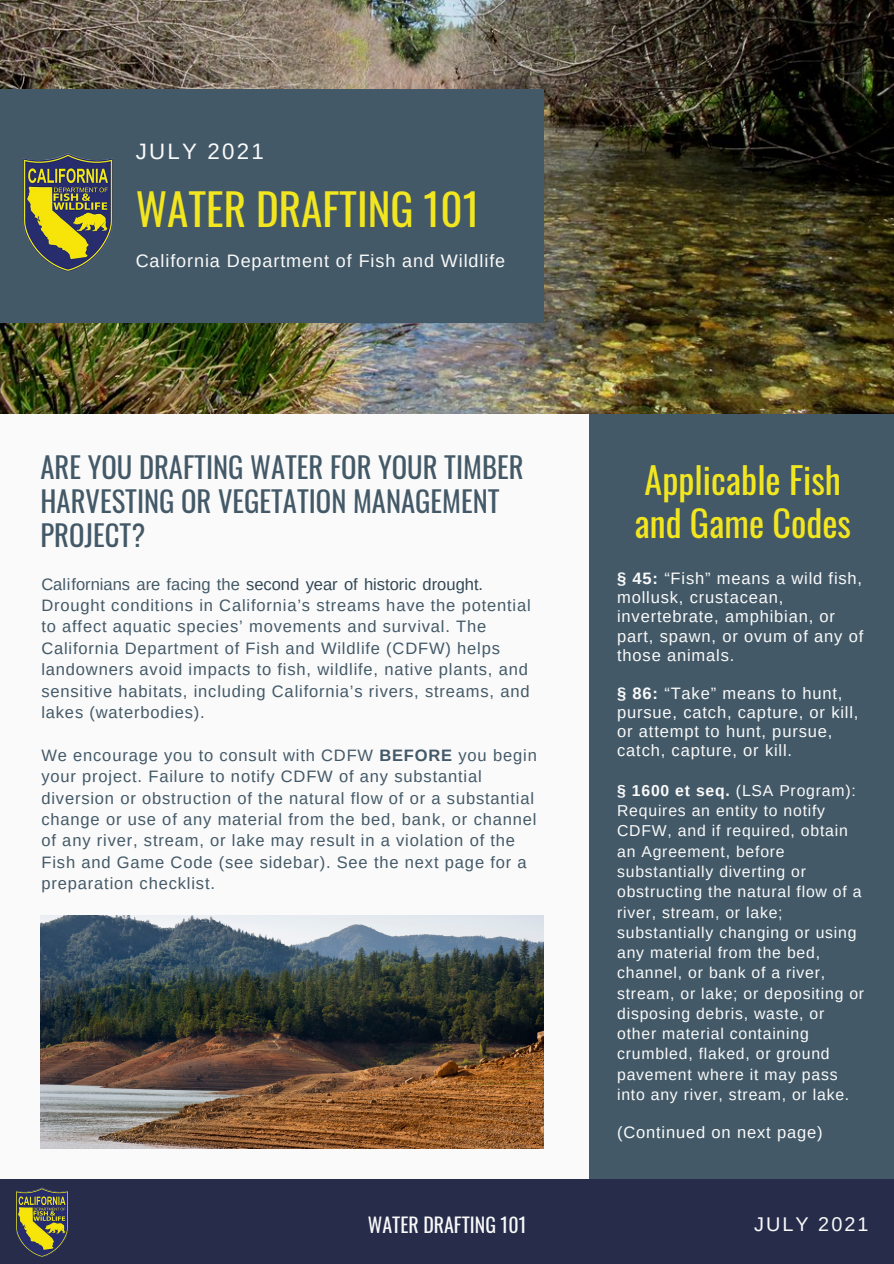
<style>
.page{position:relative;width:894px;height:1264px;background:#fff}
.page>*{position:absolute;margin:0;border:0;box-sizing:border-box;transform-origin:0 0}
.t1{font:43.05px "Oswald";color:#f2e620}
.t2{font:36px/42.8px "Oswald";color:#f2e620}
.t3{font:28.65px/33.8px "Oswald";color:#435967}
.t4{font:22.35px "Arimo";letter-spacing:.1em;color:#fafafa}
.t5{font:19.8px "Oswald";color:#fafafa}
.t6{font:19.8px "Arimo";letter-spacing:.1em;color:#fafafa}
.t7{font:18px "Arimo";letter-spacing:.05em;color:#fafafa}
.t8{font:16.5px/21.5px "Arimo";letter-spacing:.05em;color:#435967}
.t9{font:16.5px/19.2px "Arimo";letter-spacing:.05em;color:#fafafa}
.t10{font:15.75px/20.2px "Arimo";letter-spacing:.05em;color:#fafafa}
.s1{color:#334754}
.s2{font-weight:700}
</style>
<div class="page">
<div style="left:0;top:0;width:893px;height:1263px;background:#fafafa"></div>
<div style="left:589px;top:364px;width:304px;height:899px;background:#435967"></div>
<img style="left:0;top:0;width:893px;height:413px">
<div style="left:0;top:89px;width:544px;height:233px;background:#435967"></div>
<img style="left:23px;top:153px;width:90px;height:119px">
<img style="left:41px;top:915px;width:502px;height:233px">
<div style="left:0;top:1178px;width:893px;height:85px;background:#262c4a"></div>
<img style="left:3px;top:1178px;width:78px;height:79px">
<p class="t4" style="left:136px;top:139px;width:130px">JULY 2021</p>
<h1 class="t1" style="left:136px;top:176px;width:346px">WATER DRAFTING 101</h1>
<p class="t7" style="left:136px;top:251px;width:371px">California Department of Fish and Wildlife</p>
<p class="t3" style="left:41px;top:449px;width:484px">ARE YOU DRAFTING WATER FOR YOUR TIMBER<br>HARVESTING OR VEGETATION MANAGEMENT<br>PROJECT?</p>
<p class="t8" style="left:41px;top:573px;width:490px">Cal i fornians are facing the <span class="s1">second year of historic drought.<br></span>Drought condi tions in Cal i fornia’s streams have the potential to affect aquatic species’ movements and survival . The<br>Cal i fornia Department of Fish and Wi ldl i fe (CDFW) helps landowners avoid impacts to fish, wi ldl i fe, native plants, and sensi tive habi tats, including Cal i fornia’s rivers, streams, and lakes (waterbodies).</p>
<p class="t8" style="left:41px;top:744px;width:497px">We encourage you to consul t wi th CDFW <span class="s2">BEFORE</span> you begin your project. Fai lure to noti fy CDFW of any substantial diversion or obstruction of the natural flow of or a substantial change or use of any material from the bed, bank, or channel of any river, stream, or lake may resul t in a violation of the Fish and Game Code (see sidebar). See the next page for a preparation checkl ist.</p>
<h2 class="t2" style="left:634px;top:457px;width:218px">Applicable Fish and Game Codes</h2>
<p class="t9" style="left:617px;top:568px;width:247px"><span class="s2">§ 45:</span> “Fish” means a wild fish, mollusk, crustacean, invertebrate, amphibian, or part, spawn, or ovum of any of those animals.</p>
<p class="t9" style="left:617px;top:683px;width:243px"><span class="s2">§ 86:</span> “Take” means to hunt, pursue, catch, capture, or kill, or attempt to hunt, pursue, catch, capture, or kill.</p>
<p class="t10" style="left:617px;top:780px;width:248px"><span class="s2">§ 1600 et seq.</span> (LSA Program):<br>Requires an entity to notify<br>CDFW, and if required, obtain an Agreement, before substantially diverting or obstructing the natural flow of a river, stream, or lake; substantially changing or using any material from the bed, channel, or bank of a river, stream, or lake; or depositing or disposing debris, waste, or other material containing crumbled, flaked, or ground pavement where it may pass into any river, stream, or lake.</p>
<p class="t9" style="left:617px;top:1122px;width:207px">(Continued on next page)</p>
<p class="t5" style="left:368px;top:1209px;width:160px">WATER DRAFTING 101</p>
<p class="t6" style="left:754px;top:1212px;width:116px">JULY 2021</p>
</div>
